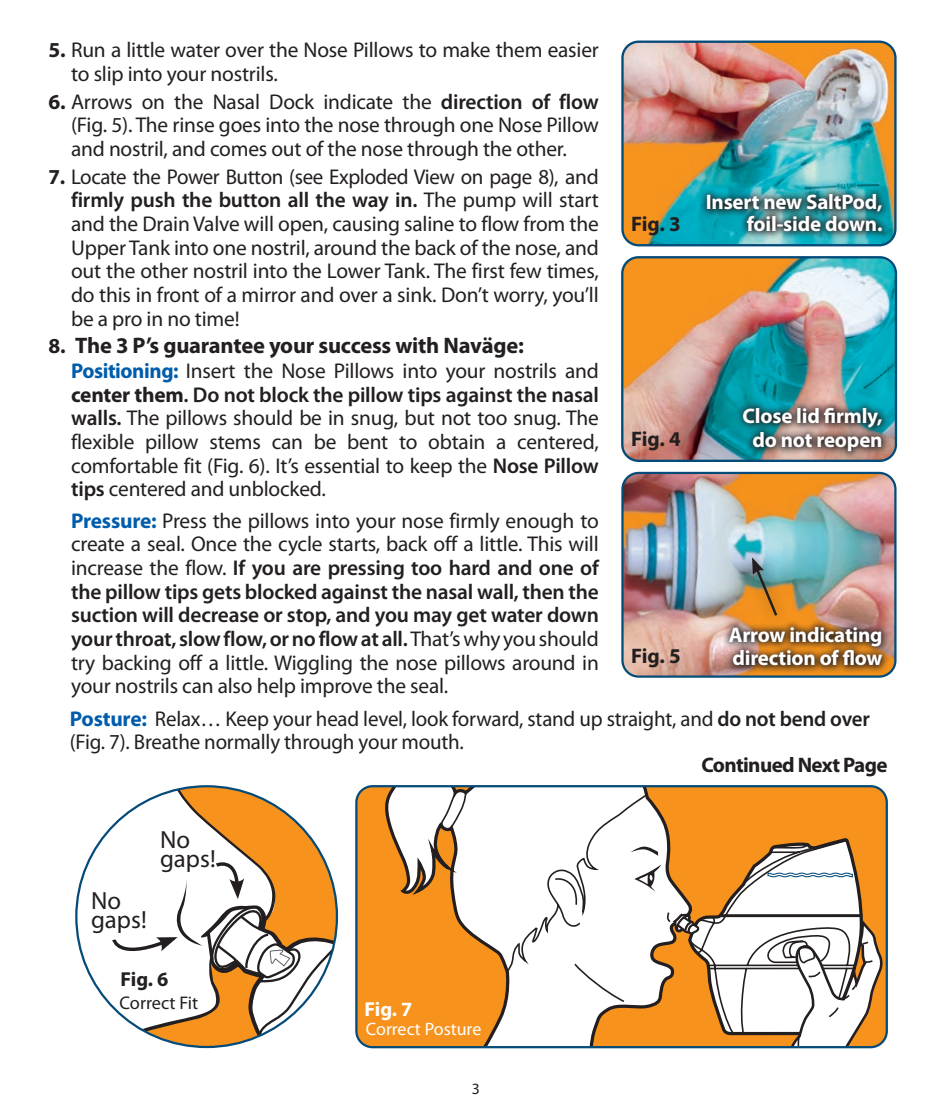
<style>
.page{position:relative;width:952px;height:1117px;background:#fff}
.page>*{position:absolute;margin:0;border:0;box-sizing:border-box;transform-origin:0 0}
.t1{font:24.97px/18.9px "Myriad Pro";color:#231f20}
.t2{font:700 22.5px "Myriad Pro";letter-spacing:-.01em;color:#231f20}
.t3{font:21.38px/23.6px "Myriad Pro";letter-spacing:-.01em;color:#231f20;text-align:justify}
.t4{font:700 21.15px/23.6px "Myriad Pro";letter-spacing:-.01em;color:#fff;text-align:right}
.t5{font:700 21.15px "Myriad Pro";letter-spacing:-.03em;color:#231f20}
.t6{font:700 20.25px "Myriad Pro";color:#fff}
.t7{font:700 20.25px "Myriad Pro";color:#231f20}
.t8{font:18.45px "Myriad Pro";color:#231f20}
.t9{font:18px "Myriad Pro";color:#fff}
.t10{font:15.75px "Myriad Pro";color:#231f20}
.s1{font-weight:700}
.s2{font-weight:600}
.s3{font-size:21.38px}
.s4{font-weight:700;color:#015dac}
</style>
<div class="page">
<img style="left:624px;top:43px;width:271px;height:202px">
<div style="left:621px;top:40px;width:275px;height:206px;border:2px solid #054b79;border-radius:16px"></div>
<img style="left:624px;top:259px;width:271px;height:200px">
<div style="left:621px;top:256px;width:276px;height:206px;border:2px solid #054b79;border-radius:16px"></div>
<img style="left:623px;top:474px;width:272px;height:202px">
<div style="left:621px;top:471px;width:275px;height:206px;border:2px solid #054b79;border-radius:16px"></div>
<div style="left:737px;top:545px;width:53px;height:83px;background:#231f20;opacity:.55"></div>
<svg style="left:752px;top:557px;width:27px;height:61px;background:#9f8b5b"></svg>
<div style="left:356px;top:786px;width:531px;height:260px;background:#f7931d;border-radius:16px"></div>
<svg style="left:380px;top:787px;width:316px;height:258px"></svg>
<svg style="left:439px;top:790px;width:233px;height:213px;background:#f2e4d4"></svg>
<svg style="left:672px;top:836px;width:213px;height:210px"></svg>
<div style="left:355px;top:784px;width:533px;height:264px;border:2px solid #054b79;border-radius:16px"></div>
<div style="left:76px;top:786px;width:261px;height:260px;background:#f7931d;border-radius:50%"></div>
<svg style="left:76px;top:875px;width:6px;height:83px"></svg>
<svg style="left:82px;top:786px;width:194px;height:221px;fill:#fff"></svg>
<svg style="left:111px;top:856px;width:226px;height:190px"></svg>
<div style="left:698px;top:185px;width:192px;height:54px;background:#231f20;opacity:.9"></div>
<div style="left:735px;top:399px;width:155px;height:61px;background:#231f20;opacity:.9"></div>
<div style="left:721px;top:618px;width:169px;height:56px;background:#231f20;opacity:.9"></div>
<p class="t3" style="left:71px;top:38px;width:529px;text-indent:-23px"><span class="s1">5.</span> Run a little water over the Nose Pillows to make them easier to slip into your nostrils.</p>
<p class="t3" style="left:71px;top:89px;width:529px;text-indent:-22px"><span class="s1">6.</span> Arrows on the Nasal Dock indicate the <span class="s2">direction of flow </span>(Fig. 5). The rinse goes into the nose through one Nose Pillow and nostril, and comes out of the nose through the other.</p>
<p class="t3" style="left:71px;top:164px;width:529px;text-indent:-22px"><span class="s1">7.</span> Locate the Power Button (see Exploded View on page 8), and <span class="s2">firmly push the button all the way in.</span> The pump will start and the Drain Valve will open, causing saline to flow from the Upper Tank into one nostril, around the back of the nose, and out the other nostril into the Lower Tank. The first few times, do this in front of a mirror and over a sink. Don’t worry, you’ll be a pro in no time!</p>
<p class="t2" style="left:49px;top:331px;width:477px"><span class="s3">8.</span> The 3 P’s guarantee your success with Naväge:</p>
<p class="t3" style="left:71px;top:359px;width:529px"><span class="s4">Positioning:</span> Insert the Nose Pillows into your nostrils and <span class="s1">center them</span><span class="s2">. Do not block the pillow tips against the nasal walls.</span> The pillows should be in snug, but not too snug. The flexible pillow stems can be bent to obtain a centered, comfortable fit (Fig. 6). It’s essential to keep the <span class="s2">Nose Pillow tips</span> centered and unblocked.</p>
<p class="t3" style="left:71px;top:508px;width:529px"><span class="s4">Pressure:</span> Press the pillows into your nose firmly enough to create a seal. Once the cycle starts, back off a little. This will increase the flow. <span class="s2">If you are pressing too hard and one of the pillow tips gets blocked against the nasal wall, then the suction will decrease or stop, and you may get water down your throat, slow flow, or no flow at all.</span>That’s why you should try backing off a little. Wiggling the nose pillows around in your nostrils can also help improve the seal.</p>
<p class="t5" style="left:631px;top:210px;width:51px">Fig. 3</p>
<p class="t4" style="left:706px;top:191px;width:178px;line-height:21.4px">Insert new SaltPod, foil-side down.</p>
<p class="t5" style="left:631px;top:425px;width:51px">Fig. 4</p>
<p class="t4" style="left:742px;top:403px;width:141px;text-align:center">Close lid firmly, do not reopen</p>
<p class="t5" style="left:631px;top:642px;width:51px">Fig. 5</p>
<p class="t4" style="left:729px;top:622px;width:155px;text-align:left">Arrow indicating direction of flow</p>
<p class="t3" style="left:70px;top:706px;width:801px"><span class="s4">Posture:</span> Relax… Keep your head level, look forward, stand up straight, and <span class="s2">do not bend over </span>(Fig. 7). Breathe normally through your mouth.</p>
<p class="t5" style="left:701px;top:750px;width:188px">Continued Next Page</p>
<p class="t1" style="left:160px;top:829px;width:57px">No gaps!</p>
<p class="t1" style="left:91px;top:890px;width:57px">No gaps!</p>
<p class="t7" style="left:120px;top:965px;width:49px">Fig. 6</p>
<p class="t8" style="left:119px;top:990px;width:80px">Correct Fit</p>
<p class="t6" style="left:364px;top:995px;width:49px">Fig. 7</p>
<p class="t9" style="left:366px;top:1017px;width:117px">Correct Posture</p>
<p class="t10" style="left:472px;top:1078px;width:10px">3</p>
</div>
